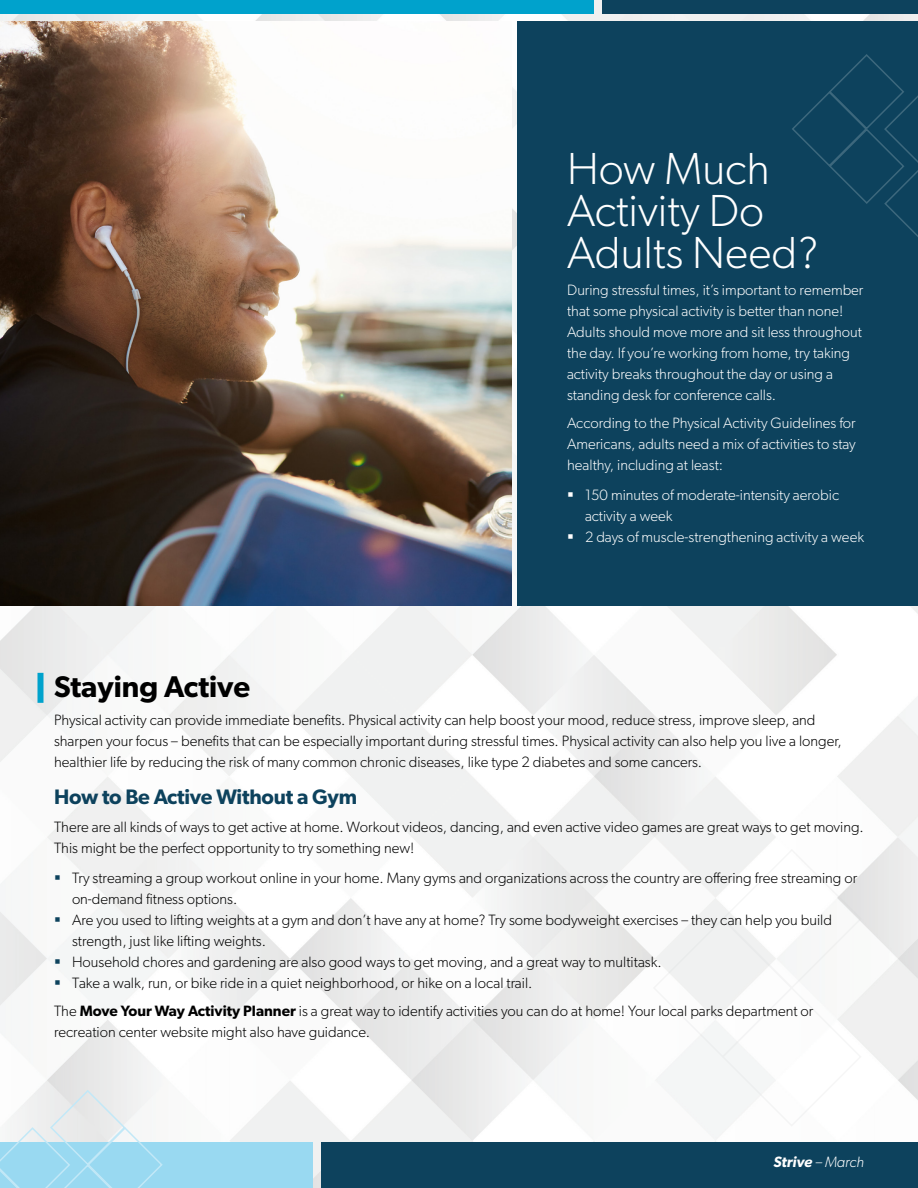
<style>
.page{position:relative;width:918px;height:1188px;background:#fff}
.page>*{position:absolute;margin:0;border:0;box-sizing:border-box;transform-origin:0 0}
.Callout_Heading{font:300 45px/42px "Gibson";color:#fff}
.Article_Title{font:600 30px "Gibson";color:#000}
.Subheading_1{font:600 21px "Gibson";letter-spacing:-.01em;color:#0d425d}
.Body_Text{font:300 15px/21px "Gibson";color:#000}
.Body_Text_White{font:300 15px/21px "Gibson";color:#fff}
.t1{font:italic 600 15px "Gibson";color:#fff}
.s1{font-weight:600}
.s2{font-weight:300}
</style>
<div class="page">
<img style="left:0;top:0;width:918px;height:1188px">
<div style="left:0;top:1142px;width:314px;height:46px;background:#99d9f1"></div>
<div style="left:602px;top:0;width:316px;height:14px;background:#0d425d"></div>
<div style="left:0;top:0;width:594px;height:14px;background:#00a2cc"></div>
<div style="left:321px;top:1142px;width:597px;height:46px;background:#0d425d"></div>
<svg style="left:652px;top:848px;width:211px;height:280px"></svg>
<svg style="left:0;top:1089px;width:164px;height:99px"></svg>
<div style="left:518px;top:22px;width:400px;height:584px;background:#0d425d"></div>
<svg style="left:792px;top:54px;width:126px;height:183px"></svg>
<img style="left:0;top:22px;width:512px;height:584px">
<div style="left:38px;top:673px;width:6px;height:30px;background:#00a2cc"></div>
<svg style="left:55px;top:875px;width:5px;height:5px"></svg>
<svg style="left:55px;top:917px;width:5px;height:5px"></svg>
<svg style="left:55px;top:959px;width:5px;height:5px"></svg>
<svg style="left:55px;top:980px;width:5px;height:5px"></svg>
<p class="Callout_Heading" style="left:567px;top:147px;width:253px">How Much<br>Activity Do<br>Adults Need?</p>
<p class="Body_Text_White" style="left:567px;top:280px;width:298px">During stressful times, it’s important to remember that some physical activity is better than none!<br>Adults should move more and sit less throughout the day. If you’re working from home, try taking activity breaks throughout the day or using a standing desk for conference calls.</p>
<p class="Body_Text_White" style="left:567px;top:412px;width:290px;text-align:justify">According to the Physical Activity Guidelines for Americans, adults need a mix of activities to stay healthy, including at least:</p>
<p class="Body_Text_White" style="left:585px;top:484px;width:256px">150 minutes of moderate-intensity aerobic activity a week</p>
<p class="Body_Text_White" style="left:585px;top:526px;width:281px">2 days of muscle-strengthening activity a week</p>
<p class="Article_Title" style="left:54px;top:669px;width:198px">Staying Active</p>
<p class="Body_Text" style="left:54px;top:709px;width:789px">Physical activity can provide immediate benefits. Physical activity can help boost your mood, reduce stress, improve sleep, and sharpen your focus – benefits that can be especially important during stressful times. Physical activity can also help you live a longer, healthier life by reducing the risk of many common chronic diseases, like type 2 diabetes and some cancers.</p>
<p class="Subheading_1" style="left:54px;top:784px;width:305px">How to Be Active Without a Gym</p>
<p class="Body_Text" style="left:54px;top:816px;width:811px">There are all kinds of ways to get active at home. Workout videos, dancing, and even active video games are great ways to get moving.<br>This might be the perfect opportunity to try something new!</p>
<p class="Body_Text" style="left:72px;top:867px;width:787px">Try streaming a group workout online in your home. Many gyms and organizations across the country are offering free streaming or on-demand fitness options.</p>
<p class="Body_Text" style="left:72px;top:909px;width:762px">Are you used to lifting weights at a gym and don’t have any at home? Try some bodyweight exercises – they can help you build strength, just like lifting weights.</p>
<p class="Body_Text" style="left:72px;top:951px;width:591px">Household chores and gardening are also good ways to get moving, and a great way to multitask.</p>
<p class="Body_Text" style="left:72px;top:972px;width:462px">Take a walk, run, or bike ride in a quiet neighborhood, or hike on a local trail.</p>
<p class="Body_Text" style="left:54px;top:1000px;width:761px">The <span class="s1">Move Your Way Activity Planner</span> is a great way to identify activities you can do at home! Your local parks department or recreation center website might also have guidance.</p>
<p class="t1" style="left:773px;top:1153px;width:92px">Strive <span class="s2">– March</span></p>
</div>
